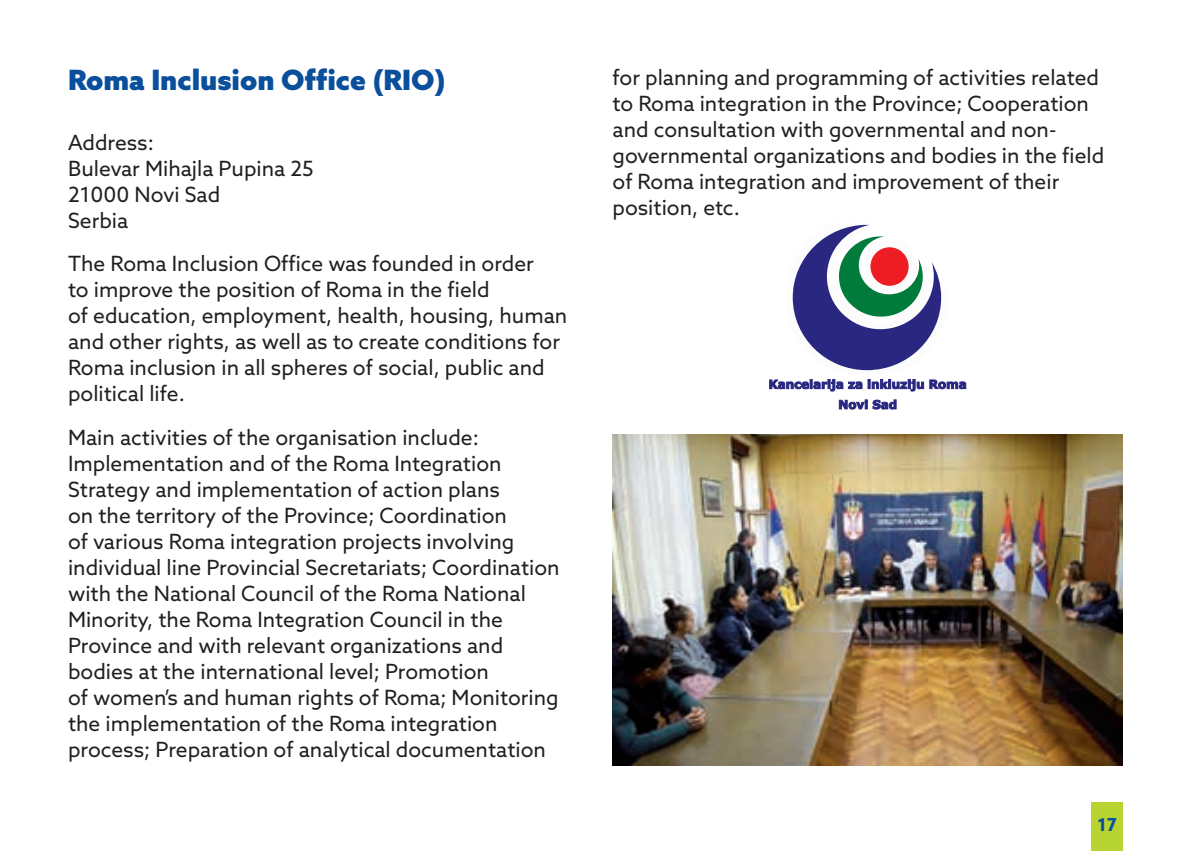
<style>
.page{position:relative;width:1191px;height:851px;background:#fff}
.page>*{position:absolute;margin:0;border:0;box-sizing:border-box;transform-origin:0 0}
.t1{font:900 28px "Azo Sans";color:#0a4f9c}
.t2{font:21px/26px "Azo Sans";color:#231f20}
.t3{font:700 18px "Azo Sans";color:#0a4f9c}
</style>
<div class="page">
<div style="left:1091px;top:802px;width:32px;height:48px;background:#b8d432"></div>
<img style="left:612px;top:434px;width:511px;height:331px">
<svg style="left:769px;top:224px;width:197px;height:167px"></svg>
<svg style="left:839px;top:399px;width:57px;height:10px"></svg>
<h1 class="t1" style="left:68px;top:61px;width:379px">Roma Inclusion Office (RIO)</h1>
<p class="t2" style="left:68px;top:129px;width:247px">Address:<br>Bulevar Mihajla Pupina 25<br>21000 Novi Sad<br>Serbia</p>
<p class="t2" style="left:68px;top:250px;width:501px">The Roma Inclusion Office was founded in order<br>to improve the position of Roma in the field<br>of education, employment, health, housing, human and other rights, as well as to create conditions for Roma inclusion in all spheres of social, public and political life.</p>
<p class="t2" style="left:68px;top:423px;width:493px">Main activities of the organisation include:<br>Implementation and of the Roma Integration Strategy and implementation of action plans<br>on the territory of the Province; Coordination<br>of various Roma integration projects involving individual line Provincial Secretariats; Coordination with the National Council of the Roma National Minority, the Roma Integration Council in the Province and with relevant organizations and bodies at the international level; Promotion<br>of women’s and human rights of Roma; Monitoring the implementation of the Roma integration process; Preparation of analytical documentation</p>
<p class="t2" style="left:612px;top:64px;width:493px">for planning and programming of activities related to Roma integration in the Province; Cooperation and consultation with governmental and non&shy;governmental organizations and bodies in the field of Roma integration and improvement of their position, etc.</p>
<p class="t3" style="left:1097px;top:812px;width:21px">17</p>
</div>
